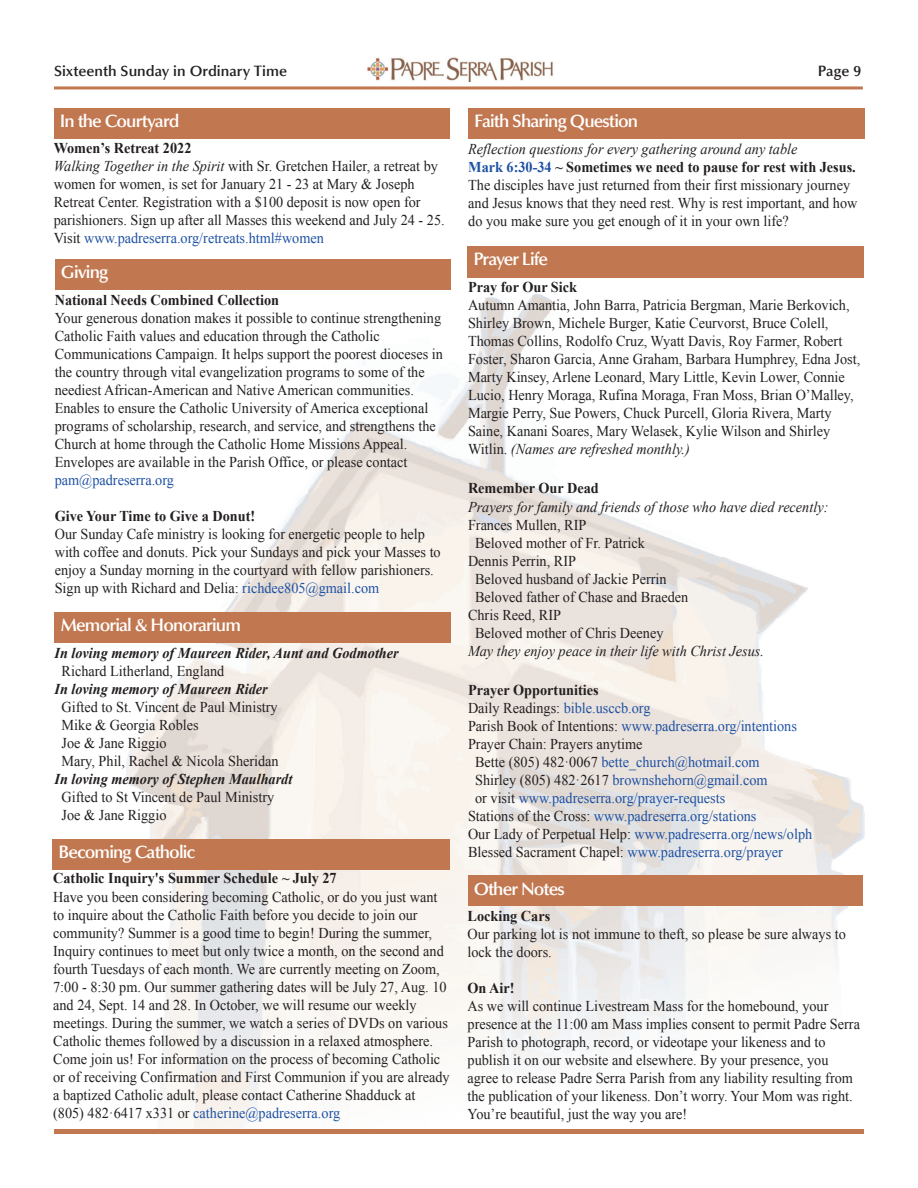
<style>
.page{position:relative;width:918px;height:1188px;background:#fff}
.page>*{position:absolute;margin:0;border:0;box-sizing:border-box;transform-origin:0 0}
.t1{font:600 18px "Optima LT Std";letter-spacing:-.05em;color:#fff}
.t2{font:15px/18px "Times New Roman";color:#231f20;scale:.95 1}
.t3{font:15px "Times New Roman";color:#1e51a3;scale:.95 1}
.t4{font:700 15px "Times New Roman";color:#231f20;scale:.95 1}
.t5{font:italic 700 15px "Times New Roman";color:#231f20;scale:.95 1}
.t6{font:italic 15px "Times New Roman";color:#231f20;scale:.95 1}
.t7{font:600 15px "Optima LT Std";color:#231f20}
.s1{font-weight:700}
.s2{font-style:italic}
.s3{color:#1e51a3}
.s4{font-weight:700;color:#1e51a3}
.s5{color:#231f20}
</style>
<div class="page">
<hr style="left:54px;top:86px;width:809px;height:3px;background:#c17750">
<img style="left:367px;top:57px;width:186px;height:24px">
<div style="left:54px;top:1128px;width:810px;height:6px;background:#c17750"></div>
<div style="left:54px;top:109px;width:810px;height:1020px;background:#fff"></div>
<img style="left:127px;top:294px;width:737px;height:835px">
<div style="left:468px;top:246px;width:396px;height:31px;background:#c17750"></div>
<div style="left:468px;top:108px;width:396px;height:30px;background:#c17750"></div>
<div style="left:55px;top:612px;width:396px;height:30px;background:#c17750"></div>
<div style="left:468px;top:876px;width:395px;height:30px;background:#c17750"></div>
<div style="left:55px;top:259px;width:396px;height:30px;background:#c17750"></div>
<div style="left:53px;top:839px;width:397px;height:30px;background:#c17750"></div>
<div style="left:54px;top:108px;width:396px;height:30px;background:#c17750"></div>
<p class="t7" style="left:54px;top:65px;width:235px">Sixteenth Sunday in Ordinary Time</p>
<p class="t7" style="left:818px;top:65px;width:45px">Page 9</p>
<p class="t1" style="left:60px;top:114px;width:121px">In the Courtyard</p>
<p class="t2" style="left:54px;top:138px;width:413px"><span class="s1">Women’s Retreat 2022<br></span><span class="s2">Walking Together in the Spirit</span> with Sr. Gretchen Hailer, a retreat by women for women, is set for January 21 - 23 at Mary &amp; Joseph Retreat Center. Registration with a $100 deposit is now open for parishioners. Sign up after all Masses this weekend and July 24 - 25.<br>Visit <span class="s3">www.padreserra.org/retreats.html#women</span></p>
<p class="t1" style="left:61px;top:265px;width:49px">Giving</p>
<p class="t4" style="left:55px;top:291px;width:238px">National Needs Combined Collection</p>
<p class="t2" style="left:55px;top:309px;width:410px">Your generous donation makes it possible to continue strengthening Catholic Faith values and education through the Catholic Communications Campaign. It helps support the poorest dioceses in the country through vital evangelization programs to some of the neediest African-American and Native American communities.<br>Enables to ensure the Catholic University of America exceptional programs of scholarship, research, and service, and strengthens the Church at home through the Catholic Home Missions Appeal.<br>Envelopes are available in the Parish Office, or please contact</p>
<p class="t3" style="left:55px;top:471px;width:127px">pam@padreserra.org</p>
<p class="t4" style="left:55px;top:507px;width:213px">Give Your Time to Give a Donut!</p>
<p class="t2" style="left:55px;top:525px;width:408px">Our Sunday Cafe ministry is looking for energetic people to help with coffee and donuts. Pick your Sundays and pick your Masses to enjoy a Sunday morning in the courtyard with fellow parishioners.<br>Sign up with Richard and Delia: <span class="s3">richdee805@gmail.com</span></p>
<p class="t1" style="left:61px;top:618px;width:182px">Memorial &amp; Honorarium</p>
<p class="t5" style="left:54px;top:644px;width:364px">In loving memory of Maureen Rider, Aunt and Godmother</p>
<p class="t2" style="left:62px;top:662px;width:173px">Richard Litherland, England</p>
<p class="t5" style="left:54px;top:680px;width:226px">In loving memory of Maureen Rider</p>
<p class="t2" style="left:62px;top:698px;width:230px">Gifted to St. Vincent de Paul Ministry<br>Mike &amp; Georgia Robles<br>Joe &amp; Jane Riggio<br>Mary, Phil, Rachel &amp; Nicola Sheridan</p>
<p class="t5" style="left:54px;top:770px;width:252px">In loving memory of Stephen Maulhardt</p>
<p class="t2" style="left:62px;top:788px;width:225px">Gifted to St Vincent de Paul Ministry<br>Joe &amp; Jane Riggio</p>
<p class="t1" style="left:59px;top:845px;width:138px">Becoming Catholic</p>
<p class="t4" style="left:53px;top:870px;width:300px">Catholic Inquiry's Summer Schedule ~ July 27</p>
<p class="t2" style="left:53px;top:888px;width:419px">Have you been considering becoming Catholic, or do you just want to inquire about the Catholic Faith before you decide to join our community? Summer is a good time to begin! During the summer, Inquiry continues to meet but only twice a month, on the second and fourth Tuesdays of each month. We are currently meeting on Zoom, 7:00 - 8:30 pm. Our summer gathering dates will be July 27, Aug. 10 and 24, Sept. 14 and 28. In October, we will resume our weekly meetings. During the summer, we watch a series of DVDs on various Catholic themes followed by a discussion in a relaxed atmosphere.<br>Come join us! For information on the process of becoming Catholic or of receiving Confirmation and First Communion if you are already a baptized Catholic adult, please contact Catherine Shadduck at (805) 482·6417 x331 or <span class="s3">catherine@padreserra.org</span></p>
<p class="t1" style="left:474px;top:114px;width:166px">Faith Sharing Question</p>
<p class="t2" style="left:468px;top:140px;width:411px"><span class="s2">Reflection questions for every gathering around any table<br></span><span class="s4">Mark 6:30-34</span> <span class="s1">~ Sometimes we need to pause for rest with Jesus.<br></span>The disciples have just returned from their first missionary journey and Jesus knows that they need rest. Why is rest important, and how do you make sure you get enough of it in your own life?</p>
<p class="t1" style="left:474px;top:252px;width:76px">Prayer Life</p>
<p class="t4" style="left:468px;top:279px;width:116px">Pray for Our Sick</p>
<p class="t2" style="left:468px;top:296px;width:414px">Autumn Amantia, John Barra, Patricia Bergman, Marie Berkovich, Shirley Brown, Michele Burger, Katie Ceurvorst, Bruce Colell, Thomas Collins, Rodolfo Cruz, Wyatt Davis, Roy Farmer, Robert Foster, Sharon Garcia, Anne Graham, Barbara Humphrey, Edna Jost, Marty Kinsey, Arlene Leonard, Mary Little, Kevin Lower, Connie Lucio, Henry Moraga, Rufina Moraga, Fran Moss, Brian O’Malley, Margie Perry, Sue Powers, Chuck Purcell, Gloria Rivera, Marty Saine, Kanani Soares, Mary Welasek, Kylie Wilson and Shirley Witlin. <span class="s2">(Names are refreshed monthly.)</span></p>
<p class="t4" style="left:468px;top:480px;width:139px">Remember Our Dead</p>
<p class="t6" style="left:468px;top:498px;width:381px">Prayers for family and friends of those who have died recently:</p>
<p class="t2" style="left:468px;top:516px;width:126px">Frances Mullen, RIP</p>
<p class="t2" style="left:475px;top:534px;width:180px">Beloved mother of Fr. Patrick</p>
<p class="t2" style="left:468px;top:552px;width:115px">Dennis Perrin, RIP</p>
<p class="t2" style="left:475px;top:570px;width:203px">Beloved husband of Jackie Perrin</p>
<p class="t2" style="left:475px;top:588px;width:226px">Beloved father of Chase and Braeden</p>
<p class="t2" style="left:468px;top:606px;width:99px">Chris Reed, RIP</p>
<p class="t2" style="left:475px;top:624px;width:200px">Beloved mother of Chris Deeney</p>
<p class="t6" style="left:468px;top:642px;width:313px">May they enjoy peace in their life with Christ Jesus.</p>
<p class="t4" style="left:468px;top:681px;width:139px">Prayer Opportunities</p>
<p class="t3" style="left:468px;top:700px;width:194px"><span class="s5">Daily Readings:</span> bible.usccb.org</p>
<p class="t3" style="left:468px;top:718px;width:348px"><span class="s5">Parish Book of Intentions:</span> www.padreserra.org/intentions</p>
<p class="t2" style="left:468px;top:735px;width:185px">Prayer Chain: Prayers anytime</p>
<p class="t3" style="left:475px;top:754px;width:301px"><span class="s5">Bette (805) 482·0067</span> bette_church@hotmail.com</p>
<p class="t3" style="left:475px;top:772px;width:309px"><span class="s5">Shirley (805) 482·2617</span> brownshehorn@gmail.com</p>
<p class="t3" style="left:475px;top:790px;width:265px"><span class="s5">or visit</span> www.padreserra.org/prayer-requests</p>
<p class="t3" style="left:468px;top:808px;width:305px"><span class="s5">Stations of the Cross:</span> www.padreserra.org/stations</p>
<p class="t3" style="left:468px;top:826px;width:364px"><span class="s5">Our Lady of Perpetual Help:</span> www.padreserra.org/news/olph</p>
<p class="t3" style="left:468px;top:844px;width:333px"><span class="s5">Blessed Sacrament Chapel:</span> www.padreserra.org/prayer</p>
<p class="t1" style="left:474px;top:882px;width:92px">Other Notes</p>
<p class="t4" style="left:468px;top:908px;width:89px">Locking Cars</p>
<p class="t2" style="left:468px;top:925px;width:400px">Our parking lot is not immune to theft, so please be sure always to lock the doors.</p>
<p class="t4" style="left:468px;top:980px;width:51px">On Air!</p>
<p class="t2" style="left:468px;top:997px;width:415px">As we will continue Livestream Mass for the homebound, your presence at the 11:00 am Mass implies consent to permit Padre Serra Parish to photograph, record, or videotape your likeness and to publish it on our website and elsewhere. By your presence, you agree to release Padre Serra Parish from any liability resulting from the publication of your likeness. Don’t worry. Your Mom was right.<br>You’re beautiful, just the way you are!</p>
</div>
